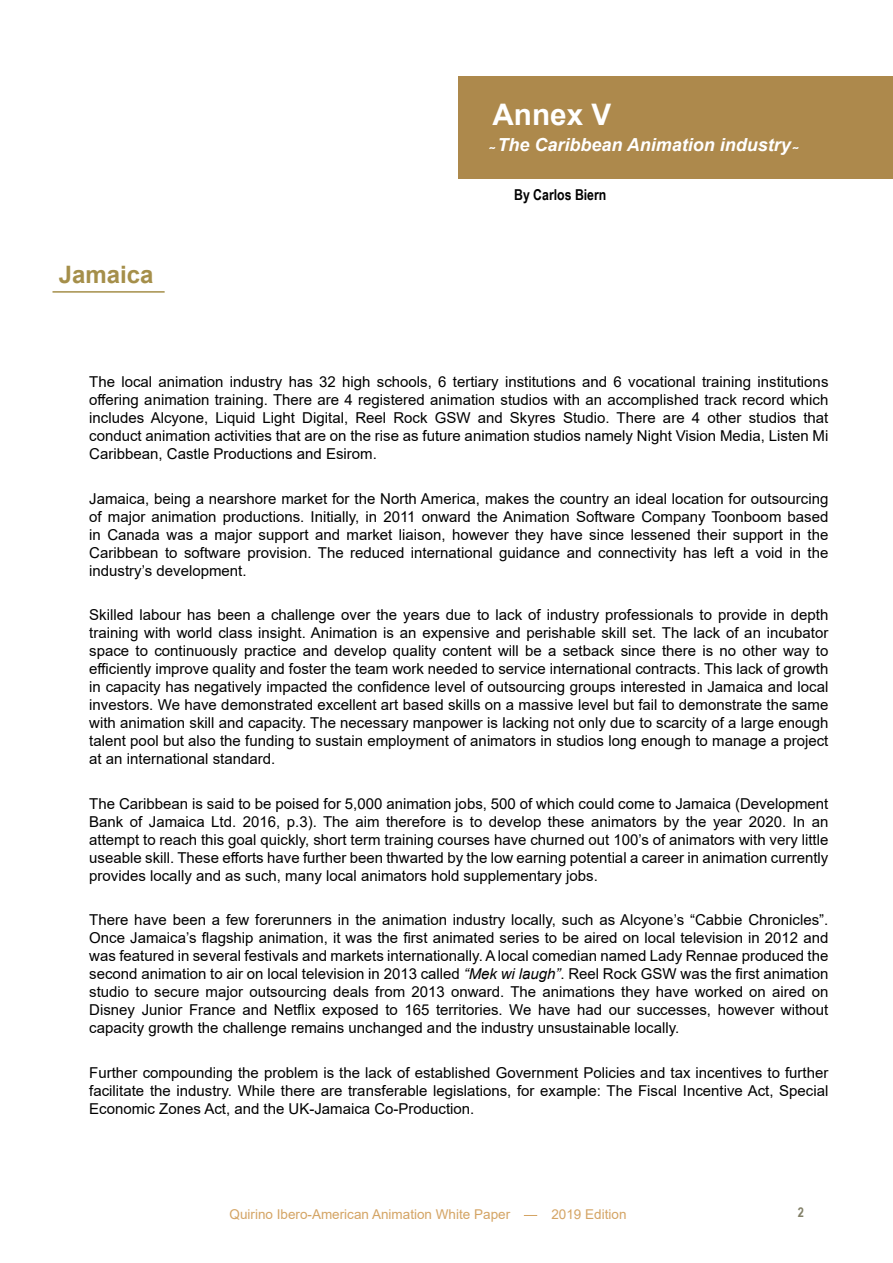
<style>
.page{position:relative;width:893px;height:1263px;background:#fff}
.page>*{position:absolute;margin:0;border:0;box-sizing:border-box;transform-origin:0 0}
.t1{font:700 29.7px "Arial";color:#fff}
.t2{font:700 24px "Arial";color:#a58f4a}
.t3{font:italic 700 18px "Arial";color:#fff}
.t4{font:15px/18px "Arial";color:#000;text-align:justify}
.t5{font:700 15px "Arial Narrow";color:#000}
.t6{font:13.5px "Arial";color:#d4a464}
.t7{font:700 13.5px "Arial Narrow";color:#828068}
.s1{font-style:italic}
</style>
<div class="page">
<svg style="left:524px;top:1215px;width:13px;height:1px"></svg>
<div style="left:459px;top:77px;width:434px;height:102px;background:#ad894c"></div>
<hr style="left:52px;top:291px;width:113px;height:2px;background:#a58f4a">
<h2 class="t2" style="left:59px;top:258px;width:96px">Jamaica</h2>
<h1 class="t1" style="left:493px;top:94px;width:120px">Annex V</h1>
<p class="t3" style="left:493px;top:133px;width:311px">̴The Caribbean Animation industry ̴</p>
<p class="t5" style="left:514px;top:183px;width:94px">By Carlos Biern</p>
<p class="t4" style="left:89px;top:373px;width:741px">The local animation industry has 32 high schools, 6 tertiary institutions and 6 vocational training institutions offering animation training. There are 4 registered animation studios with an accomplished track record which includes Alcyone, Liquid Light Digital, Reel Rock GSW and Skyres Studio. There are 4 other studios that conduct animation activities that are on the rise as future animation studios namely Night Vision Media, Listen Mi Caribbean, Castle Productions and Esirom.</p>
<p class="t4" style="left:89px;top:489px;width:741px">Jamaica, being a nearshore market for the North America, makes the country an ideal location for outsourcing of major animation productions. Initially, in 2011 onward the Animation Software Company Toonboom based in Canada was a major support and market liaison, however they have since lessened their support in the Caribbean to software provision. The reduced international guidance and connectivity has left a void in the industry’s development.</p>
<p class="t4" style="left:89px;top:606px;width:741px">Skilled labour has been a challenge over the years due to lack of industry professionals to provide in depth training with world class insight. Animation is an expensive and perishable skill set. The lack of an incubator space to continuously practice and develop quality content will be a setback since there is no other way to efficiently improve quality and foster the team work needed to service international contracts. This lack of growth in capacity has negatively impacted the confidence level of outsourcing groups interested in Jamaica and local investors. We have demonstrated excellent art based skills on a massive level but fail to demonstrate the same with animation skill and capacity. The necessary manpower is lacking not only due to scarcity of a large enough talent pool but also the funding to sustain employment of animators in studios long enough to manage a project at an international standard.</p>
<p class="t4" style="left:89px;top:794px;width:741px">The Caribbean is said to be poised for 5,000 animation jobs, 500 of which could come to Jamaica (Development Bank of Jamaica Ltd. 2016, p.3). The aim therefore is to develop these animators by the year 2020. In an attempt to reach this goal quickly, short term training courses have churned out 100’s of animators with very little useable skill. These efforts have further been thwarted by the low earning potential a career in animation currently provides locally and as such, many local animators hold supplementary jobs.</p>
<p class="t4" style="left:89px;top:911px;width:741px">There have been a few forerunners in the animation industry locally, such as Alcyone’s “Cabbie Chronicles”.<br>Once Jamaica’s flagship animation, it was the first animated series to be aired on local television in 2012 and was featured in several festivals and markets internationally. A local comedian named Lady Rennae produced the second animation to air on local television in 2013 called <span class="s1">“Mek wi laugh”</span>. Reel Rock GSW was the first animation studio to secure major outsourcing deals from 2013 onward. The animations they have worked on aired on Disney Junior France and Netflix exposed to 165 territories. We have had our successes, however without capacity growth the challenge remains unchanged and the industry unsustainable locally.</p>
<p class="t4" style="left:89px;top:1063px;width:741px">Further compounding the problem is the lack of established Government Policies and tax incentives to further facilitate the industry. While there are transferable legislations, for example: The Fiscal Incentive Act, Special Economic Zones Act, and the UK-Jamaica Co-Production.</p>
<p class="t6" style="left:230px;top:1205px;width:282px">Quirino Ibero-American Animation White Paper</p>
<p class="t6" style="left:551px;top:1205px;width:77px">2019 Edition</p>
<p class="t7" style="left:798px;top:1202px;width:8px">2</p>
</div>
